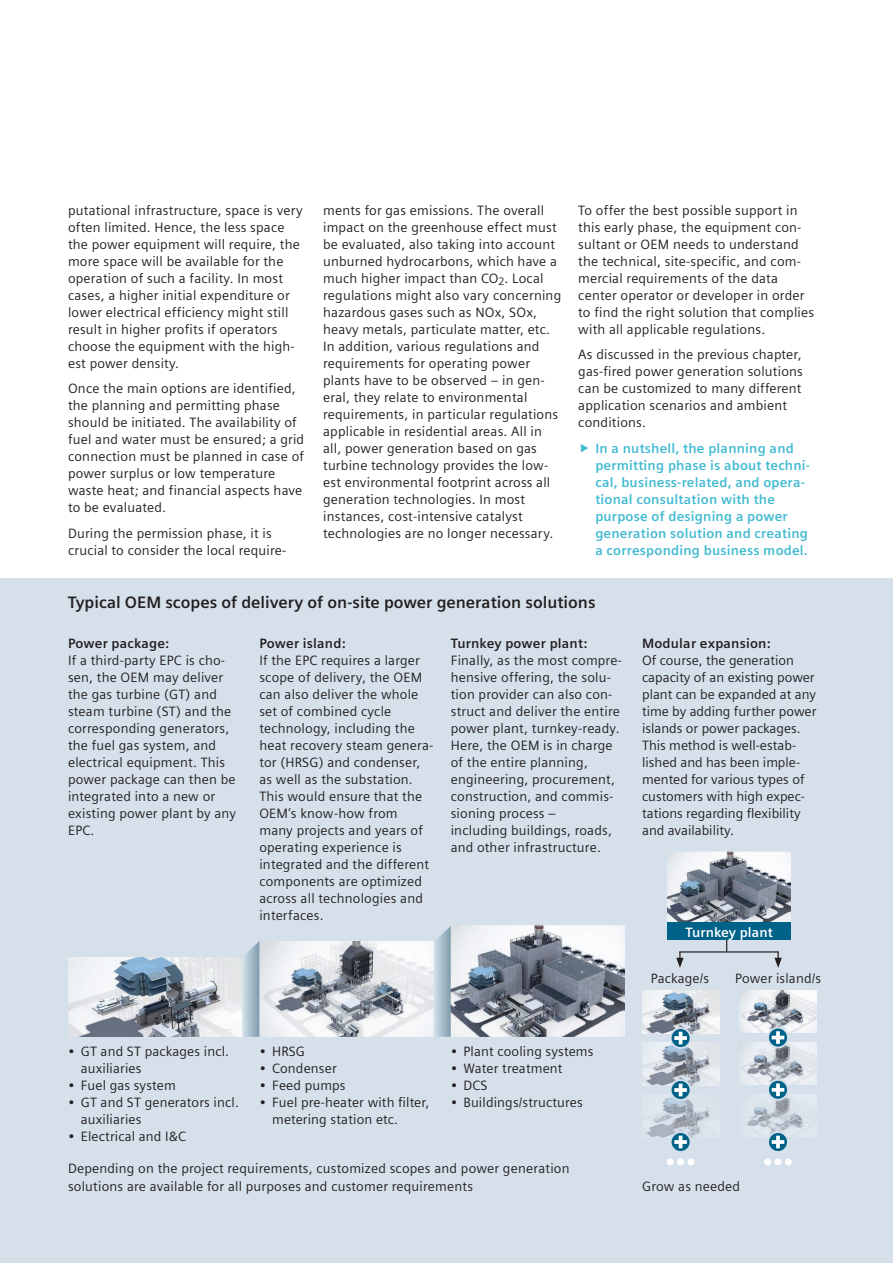
<style>
.page{position:relative;width:893px;height:1263px;background:#fff}
.page>*{position:absolute;margin:0;border:0;box-sizing:border-box;transform-origin:0 0}
.t1{font:700 16.5px "Siemens Sans";color:#231f20}
.t2{font:13.5px/17px "Siemens Sans";letter-spacing:.015em;color:#231f20}
.t3{font:700 13.5px/17px "Siemens Sans";letter-spacing:.015em;color:#41bad2}
.t4{font:700 13.5px "Siemens Sans";letter-spacing:.015em;color:#231f20}
.t5{font:700 13.5px "Siemens Sans";letter-spacing:.01em;color:#fff}
</style>
<div class="page">
<div style="left:0;top:578px;width:893px;height:685px;background:#d5e0ea"></div>
<img style="left:68px;top:957px;width:174px;height:80px">
<img style="left:259px;top:941px;width:175px;height:96px">
<img style="left:451px;top:925px;width:174px;height:112px">
<img style="left:668px;top:851px;width:123px;height:72px">
<svg style="left:242px;top:941px;width:17px;height:96px"></svg>
<svg style="left:436px;top:926px;width:15px;height:111px;background:#a6bcc9"></svg>
<img style="left:740px;top:990px;width:76px;height:42px">
<img style="left:740px;top:1042px;width:76px;height:43px">
<img style="left:747px;top:1095px;width:69px;height:42px">
<img style="left:642px;top:991px;width:77px;height:42px">
<img style="left:642px;top:1043px;width:77px;height:42px">
<img style="left:646px;top:1095px;width:73px;height:42px">
<svg style="left:671px;top:1028px;width:19px;height:20px"></svg>
<div style="left:670px;top:1027px;width:21px;height:22px;border:2px solid #d5e0ea;border-radius:50%"></div>
<svg style="left:674px;top:1032px;width:13px;height:12px"></svg>
<svg style="left:768px;top:1027px;width:20px;height:20px"></svg>
<div style="left:767px;top:1027px;width:22px;height:21px;border:2px solid #d5e0ea;border-radius:50%"></div>
<svg style="left:772px;top:1031px;width:12px;height:13px"></svg>
<svg style="left:671px;top:1080px;width:19px;height:20px"></svg>
<div style="left:670px;top:1079px;width:21px;height:22px;border:2px solid #d5e0ea;border-radius:50%"></div>
<svg style="left:674px;top:1084px;width:13px;height:12px"></svg>
<svg style="left:671px;top:1132px;width:19px;height:20px"></svg>
<div style="left:670px;top:1131px;width:21px;height:22px;border:2px solid #d5e0ea;border-radius:50%"></div>
<svg style="left:674px;top:1136px;width:13px;height:12px"></svg>
<svg style="left:768px;top:1080px;width:20px;height:20px"></svg>
<div style="left:767px;top:1079px;width:22px;height:21px;border:2px solid #d5e0ea;border-radius:50%"></div>
<svg style="left:772px;top:1083px;width:12px;height:13px"></svg>
<svg style="left:768px;top:1132px;width:20px;height:20px"></svg>
<div style="left:767px;top:1131px;width:22px;height:22px;border:2px solid #d5e0ea;border-radius:50%"></div>
<svg style="left:772px;top:1136px;width:12px;height:12px"></svg>
<div style="left:785px;top:1158px;width:7px;height:7px;background:#fff;border-radius:50%"></div>
<div style="left:774px;top:1158px;width:7px;height:7px;background:#fff;border-radius:50%"></div>
<div style="left:764px;top:1158px;width:7px;height:7px;background:#fff;border-radius:50%"></div>
<div style="left:687px;top:1158px;width:7px;height:7px;background:#fff;border-radius:50%"></div>
<div style="left:677px;top:1158px;width:7px;height:7px;background:#fff;border-radius:50%"></div>
<div style="left:667px;top:1158px;width:7px;height:7px;background:#fff;border-radius:50%"></div>
<svg style="left:676px;top:952px;width:8px;height:16px"></svg>
<hr style="left:679px;top:951px;width:100px;height:1px;background:#231f20">
<svg style="left:774px;top:952px;width:8px;height:16px"></svg>
<div style="left:668px;top:923px;width:123px;height:17px;background:#006288"></div>
<p class="t2" style="left:68px;top:201px;width:236px">putational infrastructure, space is very often limited. Hence, the less space the power equipment will require, the more space will be available for the operation of such a facility. In most cases, a higher initial expenditure or lower electrical efficiency might still result in higher profits if operators choose the equipment with the high&shy;est power density.</p>
<p class="t2" style="left:68px;top:380px;width:238px">Once the main options are identified, the planning and permitting phase should be initiated. The availability of fuel and water must be ensured; a grid connection must be planned in case of power surplus or low temperature waste heat; and financial aspects have to be evaluated.</p>
<p class="t2" style="left:68px;top:525px;width:220px">During the permission phase, it is crucial to consider the local require-</p>
<p class="t2" style="left:323px;top:201px;width:240px">ments for gas emissions. The overall impact on the greenhouse effect must be evaluated, also taking into account unburned hydrocarbons, which have a much higher impact than CO<sub>2</sub>. Local regulations might also vary concerning hazardous gases such as NOx, SOx, heavy metals, particulate matter, etc.<br>In addition, various regulations and requirements for operating power plants have to be observed – in gen&shy;eral, they relate to environmental requirements, in particular regulations applicable in residential areas. All in all, power generation based on gas turbine technology provides the low&shy;est environmental footprint across all generation technologies. In most instances, cost-intensive catalyst technologies are no longer necessary.</p>
<p class="t2" style="left:578px;top:201px;width:237px">To offer the best possible support in this early phase, the equipment con&shy;sultant or OEM needs to understand the technical, site-specific, and com&shy;mercial requirements of the data center operator or developer in order to find the right solution that complies with all applicable regulations.</p>
<p class="t2" style="left:578px;top:346px;width:226px">As discussed in the previous chapter, gas-fired power generation solutions can be customized to many different application scenarios and ambient conditions.</p>
<p class="t3" style="left:595px;top:440px;width:216px">In a nutshell, the planning and permitting phase is about techni&shy;cal, business-related, and opera&shy;tional consultation with the purpose of designing a power generation solution and creating a corresponding business model.</p>
<p class="t1" style="left:68px;top:593px;width:529px">Typical OEM scopes of delivery of on-site power generation solutions</p>
<p class="t4" style="left:68px;top:635px;width:103px">Power package:</p>
<p class="t2" style="left:68px;top:652px;width:169px">If a third-party EPC is cho&shy;sen, the OEM may deliver the gas turbine (GT) and steam turbine (ST) and the corresponding generators, the fuel gas system, and electrical equipment. This power package can then be integrated into a new or existing power plant by any<br>EPC.</p>
<p class="t4" style="left:259px;top:635px;width:88px">Power island:</p>
<p class="t2" style="left:259px;top:652px;width:176px">If the EPC requires a larger scope of delivery, the OEM can also deliver the whole set of combined cycle technology, including the heat recovery steam genera&shy;tor (HRSG) and condenser, as well as the substation.<br>This would ensure that the<br>OEM’s know-how from many projects and years of operating experience is integrated and the different components are optimized across all technologies and interfaces.</p>
<p class="t4" style="left:451px;top:635px;width:138px">Turnkey power plant:</p>
<p class="t2" style="left:451px;top:652px;width:173px">Finally, as the most compre&shy;hensive offering, the solu&shy;tion provider can also con&shy;struct and deliver the entire power plant, turnkey-ready.<br>Here, the OEM is in charge of the entire planning, engineering, procurement, construction, and commis&shy;sioning process –<br>including buildings, roads, and other infrastructure.</p>
<p class="t4" style="left:642px;top:635px;width:130px">Modular expansion:</p>
<p class="t2" style="left:642px;top:652px;width:176px">Of course, the generation capacity of an existing power plant can be expanded at any time by adding further power islands or power packages.<br>This method is well-estab&shy;lished and has been imple&shy;mented for various types of customers with high expec&shy;tations regarding flexibility and availability.</p>
<p class="t5" style="left:685px;top:924px;width:89px">Turnkey plant</p>
<p class="t2" style="left:651px;top:970px;width:60px">Package/s</p>
<p class="t2" style="left:735px;top:970px;width:87px">Power island/s</p>
<p class="t2" style="left:81px;top:1042px;width:150px;text-indent:-13px">• GT and ST packages incl. auxiliaries</p>
<p class="t2" style="left:68px;top:1077px;width:109px">• Fuel gas system</p>
<p class="t2" style="left:81px;top:1094px;width:160px;text-indent:-13px">• GT and ST generators incl. auxiliaries</p>
<p class="t2" style="left:68px;top:1128px;width:119px">• Electrical and I&amp;C</p>
<p class="t2" style="left:259px;top:1042px;width:47px">• HRSG</p>
<p class="t2" style="left:259px;top:1059px;width:79px">• Condenser</p>
<p class="t2" style="left:259px;top:1077px;width:88px">• Feed pumps</p>
<p class="t2" style="left:272px;top:1094px;width:159px;text-indent:-13px">• Fuel pre-heater with filter, metering station etc.</p>
<p class="t2" style="left:451px;top:1042px;width:144px">• Plant cooling systems</p>
<p class="t2" style="left:451px;top:1059px;width:113px">• Water treatment</p>
<p class="t2" style="left:451px;top:1077px;width:38px">• DCS</p>
<p class="t2" style="left:451px;top:1094px;width:134px">• Buildings/structures</p>
<p class="t2" style="left:68px;top:1160px;width:503px;line-height:17.5px">Depending on the project requirements, customized scopes and power generation solutions are available for all purposes and customer requirements</p>
<p class="t2" style="left:642px;top:1178px;width:100px">Grow as needed</p>
</div>
